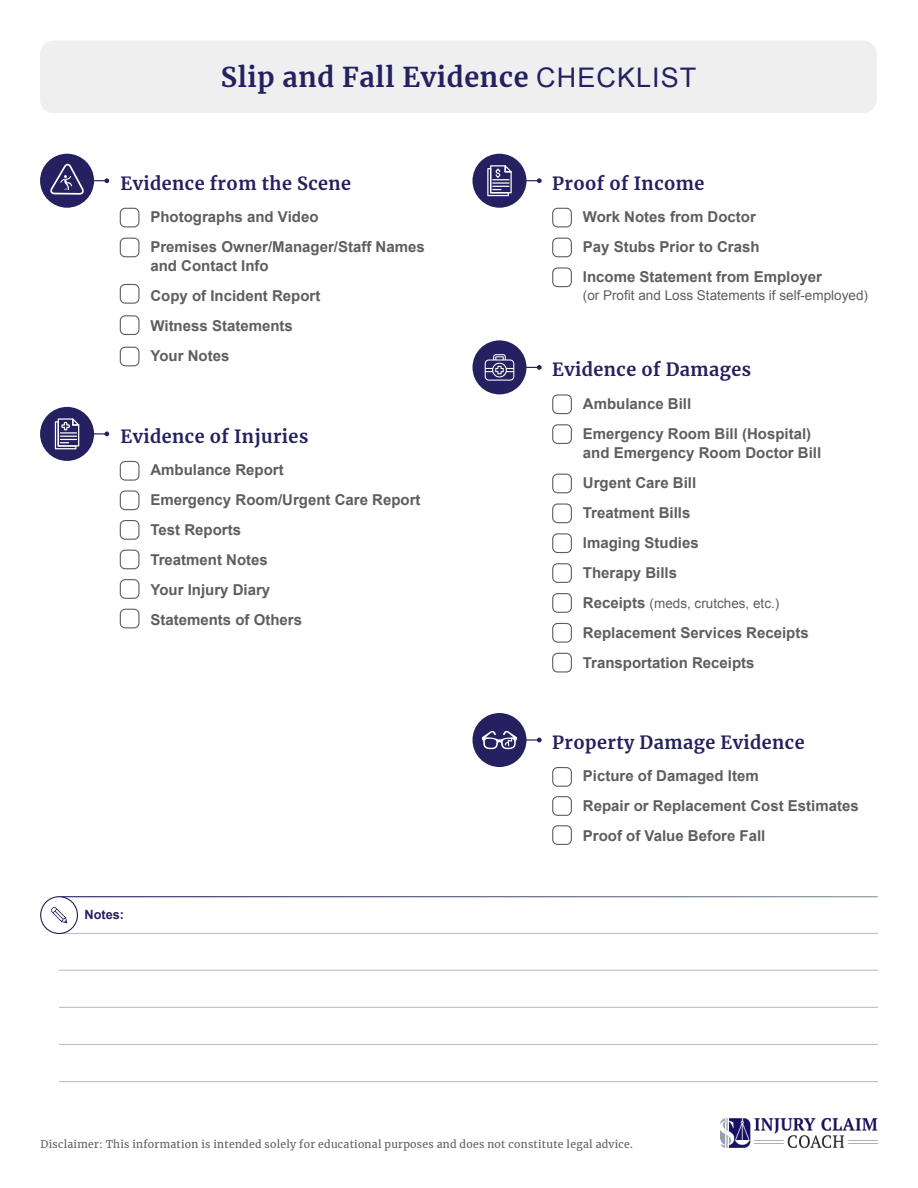
<style>
.page{position:relative;width:918px;height:1188px;background:#fff}
.page>*{position:absolute;margin:0;border:0;box-sizing:border-box;transform-origin:0 0}
.t1{font:700 27px "Merriweather";letter-spacing:.025em;color:#252160}
.t2{font:700 18px "Merriweather";letter-spacing:.025em;color:#252160}
.t3{font:700 15px/19.5px "Arial";color:#5e5e5e}
.t4{font:13.5px "Arial";color:#5e5e5e}
.t5{font:700 12.75px "Arial";color:#252160}
.t6{font:10.5px "Merriweather";letter-spacing:.025em;color:#5e5e5e}
.s1{font-family:"Arial";font-weight:400}
.s2{font-weight:700;font-size:15px}
</style>
<div class="page">
<img style="left:721px;top:1119px;width:156px;height:28px">
<div style="left:40px;top:40px;width:837px;height:73px;background:#efeff0;border-radius:14px"></div>
<div style="left:120px;top:461px;width:19px;height:20px;border:1px solid #5e5e5e;border-radius:5px"></div>
<div style="left:120px;top:609px;width:19px;height:19px;border:1px solid #5e5e5e;border-radius:5px"></div>
<div style="left:120px;top:579px;width:19px;height:20px;border:1px solid #5e5e5e;border-radius:5px"></div>
<div style="left:120px;top:550px;width:19px;height:19px;border:1px solid #5e5e5e;border-radius:5px"></div>
<div style="left:120px;top:520px;width:19px;height:20px;border:1px solid #5e5e5e;border-radius:5px"></div>
<div style="left:120px;top:490px;width:19px;height:20px;border:1px solid #5e5e5e;border-radius:5px"></div>
<div style="left:552px;top:767px;width:20px;height:20px;border:1px solid #5e5e5e;border-radius:5px"></div>
<div style="left:552px;top:796px;width:20px;height:20px;border:1px solid #5e5e5e;border-radius:5px"></div>
<div style="left:552px;top:825px;width:20px;height:20px;border:1px solid #5e5e5e;border-radius:5px"></div>
<div style="left:552px;top:208px;width:20px;height:19px;border:1px solid #5e5e5e;border-radius:5px"></div>
<div style="left:552px;top:267px;width:20px;height:20px;border:1px solid #5e5e5e;border-radius:5px"></div>
<div style="left:552px;top:238px;width:20px;height:19px;border:1px solid #5e5e5e;border-radius:5px"></div>
<div style="left:120px;top:208px;width:19px;height:19px;border:1px solid #5e5e5e;border-radius:5px"></div>
<div style="left:120px;top:347px;width:19px;height:19px;border:1px solid #5e5e5e;border-radius:5px"></div>
<div style="left:120px;top:315px;width:19px;height:20px;border:1px solid #5e5e5e;border-radius:5px"></div>
<div style="left:120px;top:284px;width:19px;height:20px;border:1px solid #5e5e5e;border-radius:5px"></div>
<div style="left:120px;top:238px;width:19px;height:19px;border:1px solid #5e5e5e;border-radius:5px"></div>
<div style="left:472px;top:154px;width:54px;height:54px;background:#252160;border-radius:50%"></div>
<svg style="left:526px;top:178px;width:16px;height:5px"></svg>
<svg style="left:487px;top:165px;width:25px;height:31px"></svg>
<div style="left:40px;top:407px;width:54px;height:54px;background:#252160;border-radius:50%"></div>
<svg style="left:94px;top:432px;width:15px;height:4px"></svg>
<svg style="left:55px;top:418px;width:24px;height:31px"></svg>
<div style="left:472px;top:340px;width:54px;height:54px;background:#252160;border-radius:50%"></div>
<svg style="left:485px;top:354px;width:57px;height:27px"></svg>
<div style="left:552px;top:394px;width:20px;height:20px;border:1px solid #5e5e5e;border-radius:5px"></div>
<div style="left:552px;top:593px;width:20px;height:20px;border:1px solid #5e5e5e;border-radius:5px"></div>
<div style="left:552px;top:623px;width:20px;height:20px;border:1px solid #5e5e5e;border-radius:5px"></div>
<div style="left:552px;top:563px;width:20px;height:20px;border:1px solid #5e5e5e;border-radius:5px"></div>
<div style="left:552px;top:653px;width:20px;height:20px;border:1px solid #5e5e5e;border-radius:5px"></div>
<div style="left:552px;top:533px;width:20px;height:20px;border:1px solid #5e5e5e;border-radius:5px"></div>
<div style="left:552px;top:503px;width:20px;height:20px;border:1px solid #5e5e5e;border-radius:5px"></div>
<div style="left:552px;top:474px;width:20px;height:19px;border:1px solid #5e5e5e;border-radius:5px"></div>
<div style="left:552px;top:424px;width:20px;height:20px;border:1px solid #5e5e5e;border-radius:5px"></div>
<div style="left:472px;top:713px;width:54px;height:54px;background:#252160;border-radius:50%"></div>
<hr style="left:519px;top:739px;width:20px;height:2px;background:#252160">
<svg style="left:537px;top:738px;width:5px;height:4px"></svg>
<svg style="left:482px;top:730px;width:35px;height:19px"></svg>
<hr style="left:59px;top:1007px;width:819px;height:1px;background:#bcc0c5">
<hr style="left:59px;top:1044px;width:819px;height:1px;background:#bcc0c5">
<hr style="left:59px;top:1081px;width:819px;height:1px;background:#bcc0c5">
<hr style="left:59px;top:970px;width:818px;height:1px;background:#bcc0c5">
<hr style="left:59px;top:933px;width:818px;height:1px;background:#bcc0c5">
<div style="left:40px;top:896px;width:38px;height:38px;border:1px solid #252160;border-radius:50%"></div>
<svg style="left:51px;top:907px;width:16px;height:16px"></svg>
<div style="left:40px;top:154px;width:54px;height:54px;background:#252160;border-radius:50%"></div>
<svg style="left:50px;top:164px;width:59px;height:31px"></svg>
<p class="t1" style="left:221px;top:58px;width:477px">Slip and Fall Evidence <span class="s1">CHECKLIST</span></p>
<p class="t2" style="left:121px;top:171px;width:232px">Evidence from the Scene</p>
<p class="t3" style="left:150px;top:207px;width:170px">Photographs and Video</p>
<p class="t3" style="left:150px;top:237px;width:276px">Premises Owner/Manager/Staff Names and Contact Info</p>
<p class="t3" style="left:150px;top:287px;width:172px">Copy of Incident Report</p>
<p class="t3" style="left:150px;top:317px;width:144px">Witness Statements</p>
<p class="t3" style="left:150px;top:347px;width:80px">Your Notes</p>
<p class="t2" style="left:121px;top:424px;width:189px">Evidence of Injuries</p>
<p class="t3" style="left:150px;top:461px;width:135px">Ambulance Report</p>
<p class="t3" style="left:150px;top:491px;width:272px">Emergency Room/Urgent Care Report</p>
<p class="t3" style="left:150px;top:521px;width:92px">Test Reports</p>
<p class="t3" style="left:150px;top:551px;width:119px">Treatment Notes</p>
<p class="t3" style="left:150px;top:581px;width:121px">Your Injury Diary</p>
<p class="t3" style="left:150px;top:611px;width:153px">Statements of Others</p>
<p class="t5" style="left:85px;top:907px;width:41px">Notes:</p>
<p class="t2" style="left:552px;top:171px;width:154px">Proof of Income</p>
<p class="t3" style="left:583px;top:207px;width:175px">Work Notes from Doctor</p>
<p class="t3" style="left:583px;top:237px;width:178px">Pay Stubs Prior to Crash</p>
<p class="t3" style="left:583px;top:267px;width:241px">Income Statement from Employer</p>
<p class="t4" style="left:583px;top:286px;width:287px">(or Profit and Loss Statements if self-employed)</p>
<p class="t2" style="left:552px;top:357px;width:201px">Evidence of Damages</p>
<p class="t3" style="left:583px;top:394px;width:110px">Ambulance Bill</p>
<p class="t3" style="left:583px;top:424px;width:240px">Emergency Room Bill (Hospital) and Emergency Room Doctor Bill</p>
<p class="t3" style="left:583px;top:474px;width:115px">Urgent Care Bill</p>
<p class="t3" style="left:583px;top:504px;width:109px">Treatment Bills</p>
<p class="t3" style="left:583px;top:534px;width:117px">Imaging Studies</p>
<p class="t3" style="left:583px;top:564px;width:96px">Therapy Bills</p>
<p class="t4" style="left:583px;top:595px;width:198px"><span class="s2">Receipts</span> (meds, crutches, etc.)</p>
<p class="t3" style="left:583px;top:624px;width:227px">Replacement Services Receipts</p>
<p class="t3" style="left:583px;top:654px;width:173px">Transportation Receipts</p>
<p class="t2" style="left:552px;top:730px;width:254px">Property Damage Evidence</p>
<p class="t3" style="left:583px;top:767px;width:177px">Picture of Damaged Item</p>
<p class="t3" style="left:583px;top:797px;width:277px">Repair or Replacement Cost Estimates</p>
<p class="t3" style="left:583px;top:827px;width:184px">Proof of Value Before Fall</p>
<p class="t6" style="left:40px;top:1136px;width:594px">Disclaimer: This information is intended solely for educational purposes and does not constitute legal advice.</p>
</div>
